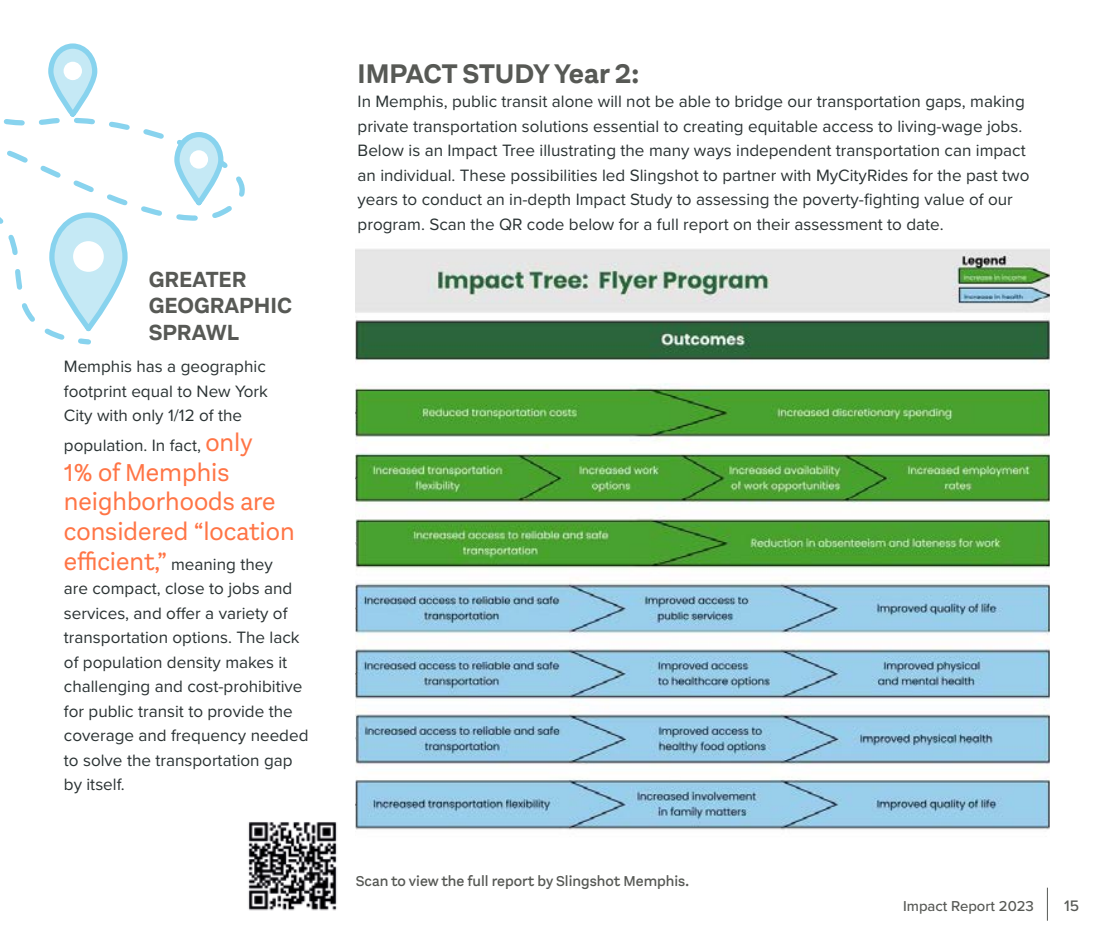
<style>
.page{position:relative;width:1103px;height:945px;background:#fff}
.page>*{position:absolute;margin:0;border:0;box-sizing:border-box;transform-origin:0 0}
.t1{font:700 28px "Aestetico";color:#575955}
.t2{font:25.38px/29.8px "Aestetico";color:#ff7546}
.t3{font:700 22.75px/26.2px "Aestetico";color:#575955}
.t4{font:17.15px/24.5px "Proxima Nova";color:#2a3233}
.t5{font:500 15.75px "Proxima Nova";color:#575955}
.t6{font:500 14.88px "Aestetico";color:#575955}
.t7{font:500 14.88px "Proxima Nova";color:#575955}
.s1{font-family:"Aestetico";font-size:25.38px;color:#ff7546}
.s2{font-family:"Proxima Nova";font-size:17.15px;color:#2a3233}
</style>
<div class="page">
<hr style="left:1046px;top:888px;width:1px;height:33px;background:#575955">
<svg style="left:0;top:43px;width:245px;height:301px"></svg>
<div style="left:190px;top:150px;width:18px;height:19px;background:#fff;border-radius:50%"></div>
<img style="left:356px;top:249px;width:693px;height:581px">
<img style="left:248px;top:822px;width:89px;height:89px">
<h3 class="t3" style="left:149px;top:267px;width:145px">GREATER<br>GEOGRAPHIC<br>SPRAWL</h3>
<p class="t4" style="left:64px;top:353px;width:205px">Memphis has a geographic footprint equal to New York<br>City with only 1/12 of the</p>
<p class="t4" style="left:64px;top:432px;width:190px">population. In fact, <span class="s1">only</span></p>
<h2 class="t2" style="left:64px;top:457px;width:232px">1% of Memphis neighborhoods are considered “location efficient,” <span class="s2">meaning they</span></h2>
<p class="t4" style="left:64px;top:576px;width:246px">are compact, close to jobs and services, and offer a variety of transportation options. The lack of population density makes it challenging and cost-prohibitive for public transit to provide the coverage and frequency needed to solve the transportation gap by itself.</p>
<h1 class="t1" style="left:357px;top:56px;width:283px">IMPACT STUDY Year 2:</h1>
<p class="t4" style="left:357px;top:88px;width:673px">In Memphis, public transit alone will not be able to bridge our transportation gaps, making private transportation solutions essential to creating equitable access to living-wage jobs.<br>Below is an Impact Tree illustrating the many ways independent transportation can impact an individual. These possibilities led Slingshot to partner with MyCityRides for the past two years to conduct an in-depth Impact Study to assessing the poverty-fighting value of our program. Scan the QR code below for a full report on their assessment to date.</p>
<p class="t6" style="left:356px;top:873px;width:334px">Scan to view the full report by Slingshot Memphis.</p>
<p class="t7" style="left:903px;top:895px;width:132px">Impact Report 2023</p>
<p class="t5" style="left:1064px;top:894px;width:17px">15</p>
</div>
